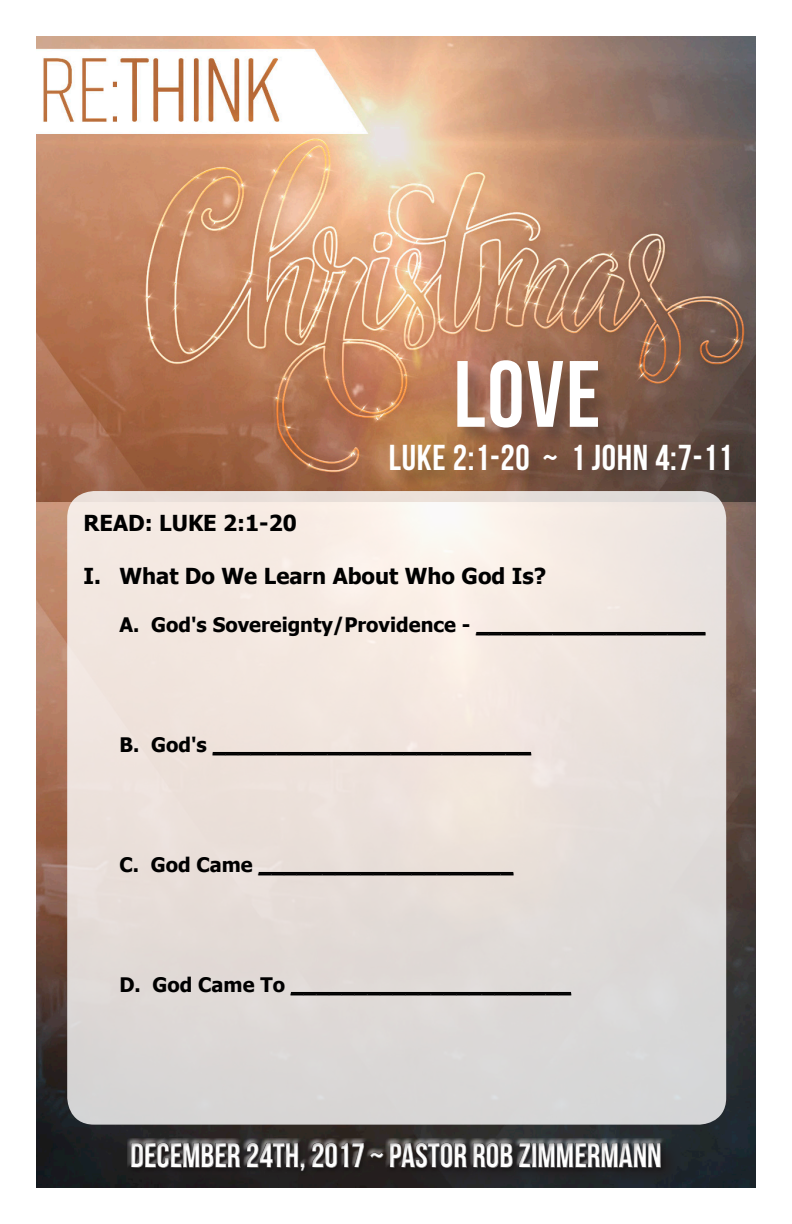
<style>
.page{position:relative;width:792px;height:1224px;background:#fff}
.page>*{position:absolute;margin:0;border:0;box-sizing:border-box;transform-origin:0 0}
.t1{font:94px "Bebas Neue";color:#fff}
.t2{font:36px "Bebas Neue";letter-spacing:.02em;color:#fff}
.t3{font:34px "Bebas Neue";color:#fff}
.t4{font:700 22px "Tahoma";color:#000}
.t5{font:700 20px "Tahoma";color:#000}
</style>
<div class="page">
<img style="left:36px;top:502px;width:720px;height:686px">
<img style="left:36px;top:36px;width:720px;height:466px">
<div style="left:67px;top:491px;width:659px;height:634px;background:linear-gradient(to bottom,#f9ede4,#d8d4d3);border-radius:27px"></div>
<div style="left:129px;top:1141px;width:552px;height:49px;background:#231f20"></div>
<div style="left:128px;top:1141px;width:539px;height:36px;background:#232121"></div>
<div style="left:126px;top:1138px;width:539px;height:36px;background:#231f20;opacity:.75"></div>
<hr style="left:476px;top:632px;width:229px;height:2px;background:#000">
<hr style="left:213px;top:752px;width:318px;height:2px;background:#000">
<hr style="left:259px;top:872px;width:254px;height:2px;background:#000">
<hr style="left:291px;top:992px;width:280px;height:2px;background:#000">
<div style="left:455px;top:359px;width:162px;height:88px;background:#231f20;opacity:.36"></div>
<div style="left:388px;top:443px;width:360px;height:47px;background:#231f20;opacity:.36"></div>
<p class="t1" style="left:454px;top:343px;width:149px">LOVE</p>
<p class="t2" style="left:389px;top:438px;width:345px">LUKE 2:1-20 ~ 1 JOHN 4:7-11</p>
<p class="t4" style="left:84px;top:507px;width:215px">READ: LUKE 2:1-20</p>
<p class="t4" style="left:84px;top:560px;width:464px">I. What Do We Learn About Who God Is?</p>
<p class="t5" style="left:120px;top:610px;width:588px">A. God's Sovereignty/Providence - __________________</p>
<p class="t5" style="left:120px;top:730px;width:413px">B. God's _________________________</p>
<p class="t5" style="left:120px;top:850px;width:395px">C. God Came ____________________</p>
<p class="t5" style="left:120px;top:970px;width:453px">D. God Came To ______________________</p>
<h3 class="t3" style="left:130px;top:1137px;width:533px">DECEMBER 24TH, 2017 ~ PASTOR ROB ZIMMERMANN</h3>
</div>
